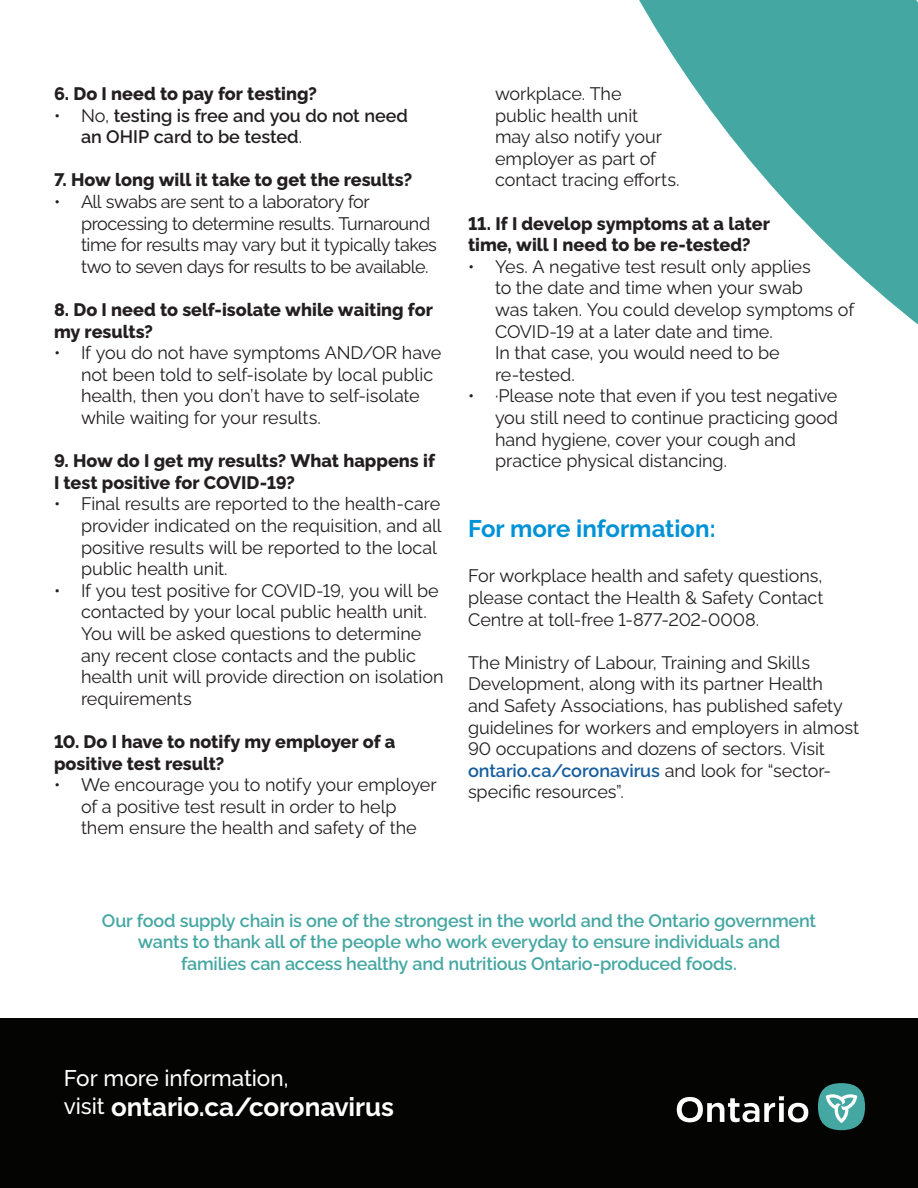
<style>
.page{position:relative;width:918px;height:1188px;background:#fff}
.page>*{position:absolute;margin:0;border:0;box-sizing:border-box;transform-origin:0 0}
.t1{font:700 26.1px "Algomabeta";letter-spacing:-.005em;color:#fff}
.t2{font:700 24px "Algomabeta";color:#0092d6}
.t3{font:500 22.5px "Algomabeta";letter-spacing:-.005em;color:#fff}
.t4{font:18px/21.6px "Algomabeta";letter-spacing:-.005em;color:#231f20}
.t5{font:800 18px/21.6px "Algomabeta";color:#231f20}
.t6{font:600 18px/21.3px "Algomabeta";letter-spacing:-.015em;color:#45a7a2;text-align:center}
.t7{font:18px/21.6px "Algomabeta";letter-spacing:-.025em;color:#231f20}
.t8{font:600 18px/21.6px "Algomabeta";color:#231f20}
.s1{font-weight:400}
.s2{font-weight:600;color:#175d9e}
.s3{font-weight:500;font-size:22.5px}
</style>
<div class="page">
<svg style="left:639px;top:0;width:279px;height:325px;fill:#45a7a2"></svg>
<div style="left:0;top:1018px;width:918px;height:170px;background:#040503"></div>
<div style="left:818px;top:1083px;width:47px;height:47px;background:#45a7a2;border-radius:50%"></div>
<svg style="left:826px;top:1094px;width:31px;height:29px"></svg>
<svg style="left:677px;top:1096px;width:131px;height:26px"></svg>
<p class="t5" style="left:54px;top:81px;width:265px">6. Do I need to pay for testing?</p>
<p class="t8" style="left:81px;top:103px;width:329px;text-indent:-27px"><span class="s1">• No,</span> testing is free and you do not need an OHIP card to be tested<span class="s1">.</span></p>
<p class="t5" style="left:54px;top:168px;width:360px">7. How long will it take to get the results?</p>
<p class="t7" style="left:81px;top:189px;width:357px;text-indent:-27px">• All swabs are sent to a laboratory for processing to determine results. Turnaround time for results may vary but it typically takes two to seven days for results to be available.</p>
<p class="t5" style="left:54px;top:297px;width:381px">8. Do I need to self-isolate while waiting for my results?</p>
<p class="t4" style="left:81px;top:340px;width:362px;text-indent:-27px">• If you do not have symptoms AND/OR have not been told to self-isolate by local public health, then you don’t have to self-isolate while waiting for your results.</p>
<p class="t5" style="left:54px;top:448px;width:382px">9. How do I get my results? What happens if<br>I test positive for COVID-19?</p>
<p class="t4" style="left:81px;top:491px;width:362px;text-indent:-27px">• Final results are reported to the health-care provider indicated on the requisition, and all positive results will be reported to the local public health unit.</p>
<p class="t4" style="left:81px;top:578px;width:364px;text-indent:-27px">• If you test positive for COVID-19, you will be contacted by your local public health unit.<br>You will be asked questions to determine any recent close contacts and the public health unit will provide direction on isolation requirements</p>
<p class="t5" style="left:54px;top:729px;width:343px">10. Do I have to notify my employer of a positive test result?</p>
<p class="t4" style="left:81px;top:772px;width:357px;text-indent:-27px">• We encourage you to notify your employer of a positive test result in order to help them ensure the health and safety of the</p>
<p class="t4" style="left:495px;top:81px;width:186px">workplace. The<br>public health unit<br>may also notify your employer as part of contact tracing efforts.</p>
<p class="t5" style="left:468px;top:211px;width:304px">11. If I develop symptoms at a later time, will I need to be re-tested?</p>
<p class="t4" style="left:495px;top:254px;width:361px;text-indent:-27px">• Yes. A negative test result only applies<br>to the date and time when your swab<br>was taken. You could develop symptoms of<br>COVID-19 at a later date and time.<br>In that case, you would need to be re-tested.</p>
<p class="t4" style="left:495px;top:383px;width:345px;text-indent:-27px">• ·Please note that even if you test negative you still need to continue practicing good hand hygiene, cover your cough and practice physical distancing.</p>
<h2 class="t2" style="left:468px;top:510px;width:249px">For more information:</h2>
<p class="t4" style="left:468px;top:563px;width:357px;text-align:justify">For workplace health and safety questions, please contact the Health &amp; Safety Contact Centre at toll-free 1-877-202-0008.</p>
<p class="t4" style="left:468px;top:650px;width:393px">The Ministry of Labour, Training and Skills Development, along with its partner Health<br>and Safety Associations, has published safety guidelines for workers and employers in almost 90 occupations and dozens of sectors. Visit <span class="s2">ontario.ca/coronavirus</span> and look for “sector&shy;specific resources”.</p>
<p class="t6" style="left:102px;top:909px;width:716px">Our food supply chain is one of the strongest in the world and the Ontario government wants to thank all of the people who work everyday to ensure individuals and<br>families can access healthy and nutritious Ontario-produced foods.</p>
<p class="t3" style="left:64px;top:1060px;width:226px">For more information,</p>
<p class="t1" style="left:64px;top:1086px;width:332px"><span class="s3">visit</span> ontario.ca/coronavirus</p>
</div>
